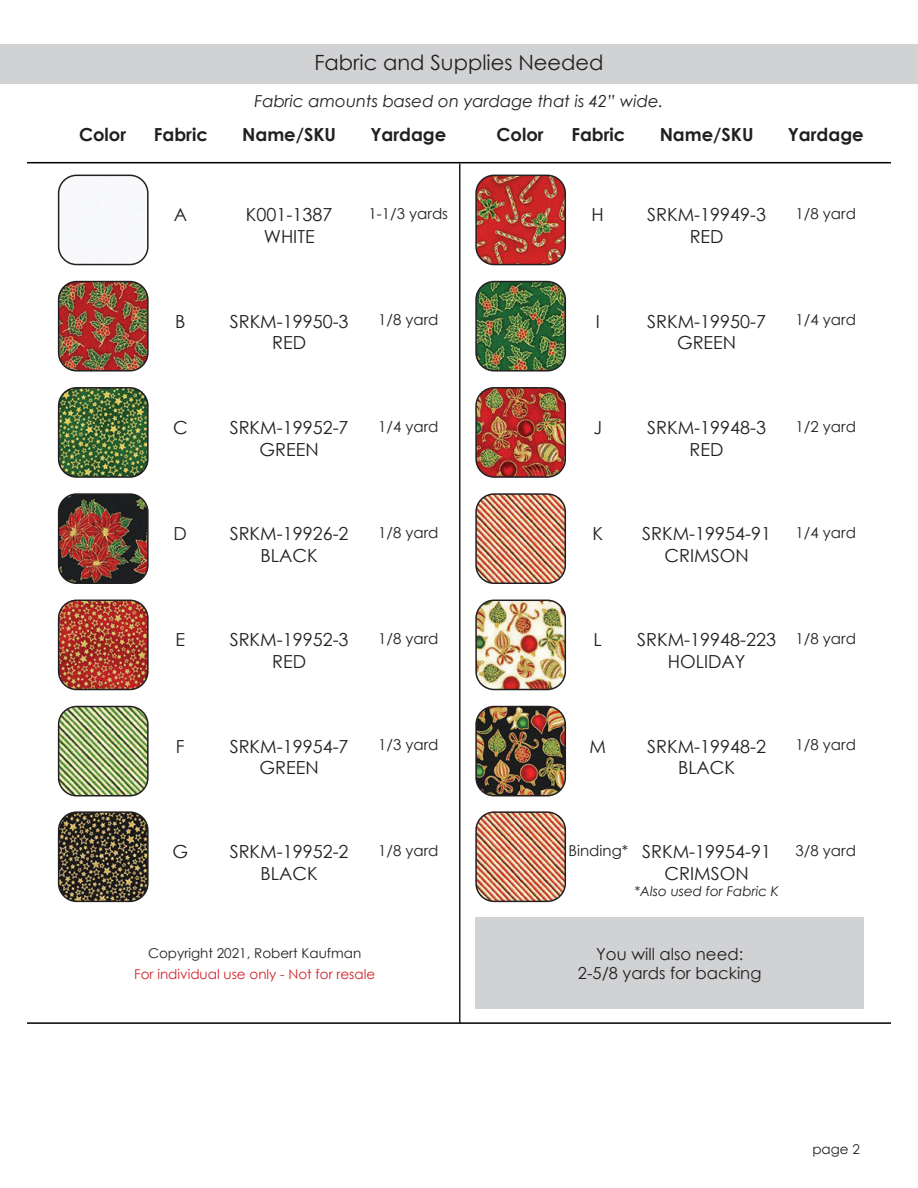
<style>
.page{position:relative;width:918px;height:1188px;background:#fff}
.page>*{position:absolute;margin:0;border:0;box-sizing:border-box;transform-origin:0 0}
.t1{font:21px "Century Gothic";color:#231f20}
.t2{font:18px/21.6px "Century Gothic";color:#231f20;text-align:center}
.t3{font:700 18px "Century Gothic";color:#231f20}
.t4{font:italic 16.5px "Century Gothic";color:#231f20}
.t5{font:16.5px/19.8px "Century Gothic";color:#231f20;text-align:center}
.t6{font:15px "Century Gothic";color:#231f20}
.t7{font:13.5px "Century Gothic";color:#d1232a}
.t8{font:13.5px "Century Gothic";color:#231f20}
.t9{font:italic 13.5px "Century Gothic";color:#231f20}
</style>
<div class="page">
<div style="left:0;top:44px;width:918px;height:40px;background:#d1d2d4"></div>
<hr style="left:27px;top:162px;width:864px;height:1px;background:#000">
<hr style="left:27px;top:1022px;width:864px;height:2px;background:#000">
<hr style="left:459px;top:163px;width:1px;height:861px;background:#231f20">
<img style="left:59px;top:175px;width:87px;height:90px">
<div style="left:58px;top:175px;width:91px;height:90px;border:2px solid #231f20;border-radius:18px"></div>
<img style="left:478px;top:175px;width:87px;height:90px">
<div style="left:475px;top:175px;width:91px;height:90px;border:2px solid #231f20;border-radius:18px"></div>
<img style="left:59px;top:282px;width:87px;height:87px">
<div style="left:58px;top:281px;width:91px;height:91px;border:2px solid #231f20;border-radius:18px"></div>
<img style="left:478px;top:282px;width:87px;height:87px">
<div style="left:475px;top:281px;width:91px;height:91px;border:2px solid #231f20;border-radius:18px"></div>
<img style="left:59px;top:388px;width:87px;height:87px">
<div style="left:58px;top:387px;width:91px;height:91px;border:2px solid #231f20;border-radius:18px"></div>
<img style="left:59px;top:496px;width:87px;height:87px">
<div style="left:58px;top:493px;width:91px;height:91px;border:2px solid #231f20;border-radius:18px"></div>
<img style="left:59px;top:600px;width:87px;height:90px">
<div style="left:58px;top:600px;width:91px;height:90px;border:2px solid #231f20;border-radius:18px"></div>
<img style="left:59px;top:707px;width:87px;height:89px">
<div style="left:58px;top:706px;width:91px;height:90px;border:2px solid #231f20;border-radius:18px"></div>
<img style="left:59px;top:814px;width:87px;height:87px">
<div style="left:58px;top:811px;width:91px;height:91px;border:2px solid #231f20;border-radius:18px"></div>
<img style="left:478px;top:388px;width:87px;height:87px">
<div style="left:475px;top:387px;width:91px;height:91px;border:2px solid #231f20;border-radius:18px"></div>
<img style="left:478px;top:496px;width:87px;height:87px">
<div style="left:475px;top:493px;width:91px;height:91px;border:2px solid #231f20;border-radius:18px"></div>
<img style="left:478px;top:600px;width:87px;height:90px">
<div style="left:475px;top:600px;width:91px;height:90px;border:2px solid #231f20;border-radius:18px"></div>
<img style="left:478px;top:707px;width:87px;height:89px">
<div style="left:475px;top:706px;width:91px;height:90px;border:2px solid #231f20;border-radius:18px"></div>
<img style="left:478px;top:814px;width:87px;height:87px">
<div style="left:475px;top:811px;width:91px;height:91px;border:2px solid #231f20;border-radius:18px"></div>
<div style="left:475px;top:918px;width:389px;height:91px;background:#d1d2d4"></div>
<p class="t1" style="left:314px;top:47px;width:291px">Fabric and Supplies Needed</p>
<p class="t4" style="left:254px;top:90px;width:411px">Fabric amounts based on yardage that is 42” wide.</p>
<p class="t3" style="left:79px;top:121px;width:49px">Color</p>
<p class="t3" style="left:154px;top:121px;width:55px">Fabric</p>
<p class="t3" style="left:242px;top:121px;width:95px">Name/SKU</p>
<p class="t3" style="left:370px;top:121px;width:77px">Yardage</p>
<p class="t3" style="left:497px;top:121px;width:49px">Color</p>
<p class="t3" style="left:571px;top:121px;width:55px">Fabric</p>
<p class="t3" style="left:660px;top:121px;width:95px">Name/SKU</p>
<p class="t3" style="left:788px;top:121px;width:77px">Yardage</p>
<p class="t6" style="left:369px;top:203px;width:81px">1-1/3 yards</p>
<p class="t6" style="left:796px;top:203px;width:62px">1/8 yard</p>
<p class="t2" style="left:246px;top:204px;width:88px">K001-1387<br>WHITE</p>
<p class="t2" style="left:647px;top:204px;width:120px">SRKM-19949-3<br>RED</p>
<p class="t2" style="left:174px;top:204px;width:15px">A</p>
<p class="t2" style="left:592px;top:204px;width:14px">H</p>
<p class="t6" style="left:378px;top:310px;width:62px">1/8 yard</p>
<p class="t6" style="left:796px;top:310px;width:62px">1/4 yard</p>
<p class="t2" style="left:230px;top:310px;width:120px">SRKM-19950-3<br>RED</p>
<p class="t2" style="left:647px;top:310px;width:120px">SRKM-19950-7<br>GREEN</p>
<p class="t2" style="left:175px;top:310px;width:12px">B</p>
<p class="t2" style="left:596px;top:310px;width:6px">I</p>
<p class="t2" style="left:173px;top:416px;width:16px">C</p>
<p class="t2" style="left:230px;top:416px;width:120px">SRKM-19952-7<br>GREEN</p>
<p class="t6" style="left:378px;top:416px;width:62px">1/4 yard</p>
<p class="t2" style="left:593px;top:416px;width:10px">J</p>
<p class="t2" style="left:647px;top:416px;width:120px">SRKM-19948-3<br>RED</p>
<p class="t6" style="left:796px;top:416px;width:62px">1/2 yard</p>
<p class="t2" style="left:174px;top:523px;width:15px">D</p>
<p class="t2" style="left:230px;top:523px;width:120px">SRKM-19926-2<br>BLACK</p>
<p class="t6" style="left:378px;top:522px;width:62px">1/8 yard</p>
<p class="t2" style="left:592px;top:523px;width:12px">K</p>
<p class="t2" style="left:642px;top:523px;width:130px">SRKM-19954-91<br>CRIMSON</p>
<p class="t6" style="left:796px;top:522px;width:62px">1/4 yard</p>
<p class="t2" style="left:176px;top:629px;width:11px">E</p>
<p class="t2" style="left:230px;top:629px;width:120px">SRKM-19952-3<br>RED</p>
<p class="t6" style="left:378px;top:628px;width:62px">1/8 yard</p>
<p class="t2" style="left:594px;top:629px;width:10px">L</p>
<p class="t2" style="left:637px;top:629px;width:140px">SRKM-19948-223<br>HOLIDAY</p>
<p class="t6" style="left:796px;top:628px;width:62px">1/8 yard</p>
<p class="t2" style="left:176px;top:735px;width:10px">F</p>
<p class="t2" style="left:230px;top:735px;width:120px">SRKM-19954-7<br>GREEN</p>
<p class="t6" style="left:378px;top:735px;width:62px">1/3 yard</p>
<p class="t2" style="left:590px;top:735px;width:18px">M</p>
<p class="t2" style="left:647px;top:735px;width:120px">SRKM-19948-2<br>BLACK</p>
<p class="t6" style="left:796px;top:735px;width:62px">1/8 yard</p>
<p class="t2" style="left:172px;top:841px;width:17px">G</p>
<p class="t2" style="left:230px;top:841px;width:120px">SRKM-19952-2<br>BLACK</p>
<p class="t6" style="left:378px;top:840px;width:62px">1/8 yard</p>
<p class="t6" style="left:569px;top:840px;width:61px">Binding*</p>
<p class="t2" style="left:642px;top:841px;width:130px">SRKM-19954-91<br>CRIMSON</p>
<p class="t9" style="left:634px;top:882px;width:146px">*Also used for Fabric K</p>
<p class="t6" style="left:796px;top:840px;width:62px">3/8 yard</p>
<p class="t8" style="left:148px;top:944px;width:215px">Copyright 2021, Robert Kaufman</p>
<p class="t7" style="left:134px;top:965px;width:243px">For individual use only - Not for resale</p>
<p class="t5" style="left:578px;top:943px;width:185px">You will also need:<br>2-5/8 yards for backing</p>
<p class="t8" style="left:812px;top:1140px;width:49px">page 2</p>
</div>
